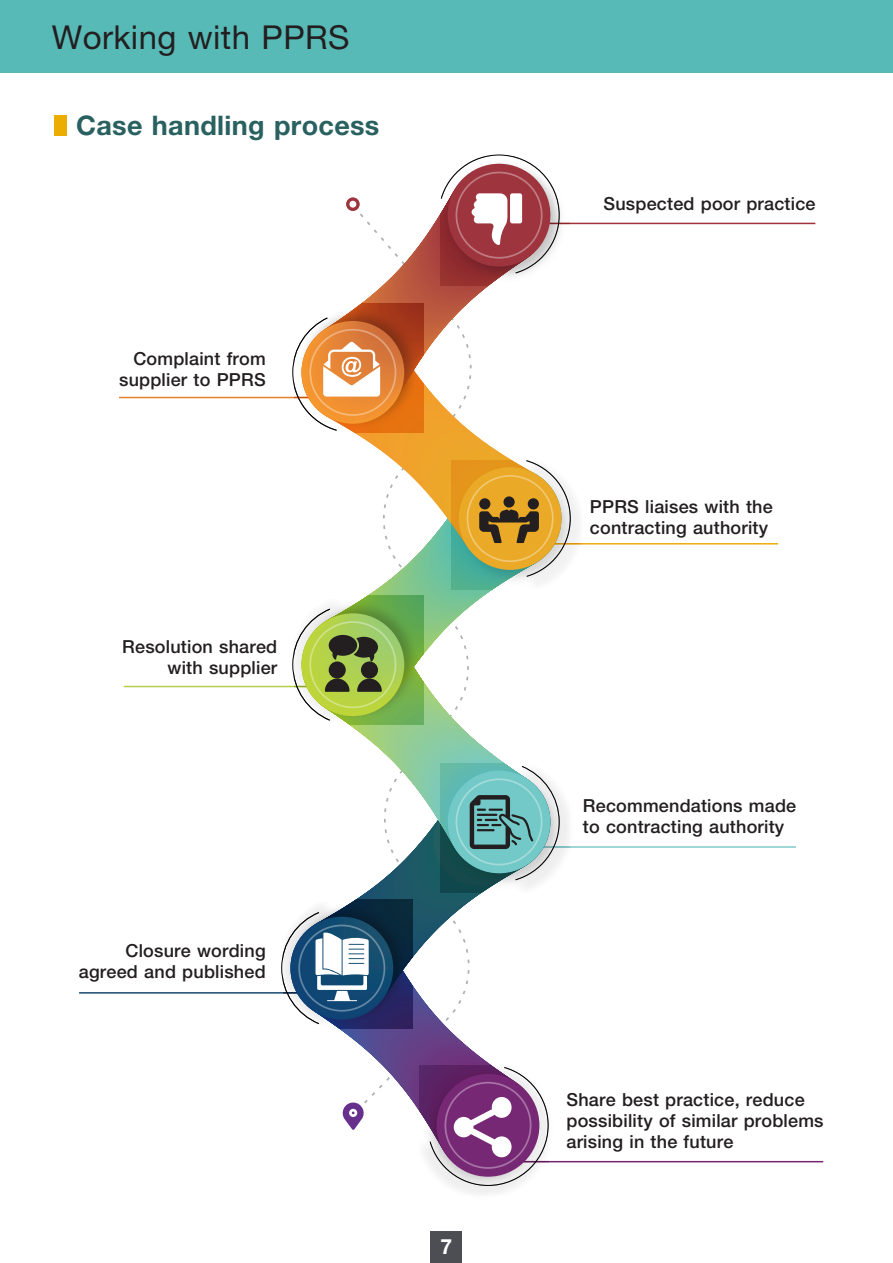
<style>
.page{position:relative;width:893px;height:1263px;background:#fff}
.page>*{position:absolute;margin:0;border:0;box-sizing:border-box;transform-origin:0 0}
.t1{font:33px "Helvetica Neue LT Pro";letter-spacing:.01em;color:#231f20}
.Subtitle_1_line{font:700 27px "Helvetica Neue LT Pro";letter-spacing:.01em;color:#28615f}
.t2{font:700 21px "Helvetica Neue LT Pro";color:#fff}
.t3{font:500 18px/21px "Helvetica Neue LT Pro";letter-spacing:.01em;color:#231f20;text-align:right}
</style>
<div class="page">
<div style="left:431px;top:1231px;width:31px;height:32px;background:#4d4e53"></div>
<hr style="left:119px;top:397px;width:287px;height:1px;background:#e3822c">
<hr style="left:491px;top:543px;width:287px;height:1px;background:#ecac0b">
<hr style="left:124px;top:686px;width:219px;height:1px;background:#b5ce4b">
<hr style="left:537px;top:846px;width:259px;height:2px;background:#80c8c9">
<hr style="left:79px;top:992px;width:259px;height:1px;background:#18476f">
<hr style="left:503px;top:1161px;width:320px;height:1px;background:#78246e">
<hr style="left:528px;top:223px;width:287px;height:1px;background:#a33139">
<img style="left:571px;top:497px;width:10px;height:57px">
<div style="left:0;top:0;width:893px;height:72px;background:#57bab7"></div>
<div style="left:55px;top:115px;width:12px;height:21px;background:#ecac00"></div>
<svg style="left:281px;top:154px;width:290px;height:1032px"></svg>
<h1 class="t1" style="left:52px;top:17px;width:299px">Working with PPRS</h1>
<p class="Subtitle_1_line" style="left:76px;top:108px;width:305px">Case handling process</p>
<p class="t3" style="left:119px;top:348px;width:148px">Complaint from supplier to PPRS</p>
<p class="t3" style="left:122px;top:636px;width:157px">Resolution shared with supplier</p>
<p class="t3" style="left:79px;top:940px;width:188px">Closure wording agreed and published</p>
<p class="t2" style="left:440px;top:1233px;width:13px">7</p>
<p class="t3" style="left:603px;top:193px;width:214px">Suspected poor practice</p>
<p class="t3" style="left:590px;top:495px;width:184px;text-align:left">PPRS liaises with the contracting authority</p>
<p class="t3" style="left:583px;top:795px;width:215px;text-align:left">Recommendations made to contracting authority</p>
<p class="t3" style="left:566px;top:1089px;width:259px;text-align:left">Share best practice, reduce possibility of similar problems arising in the future</p>
</div>
